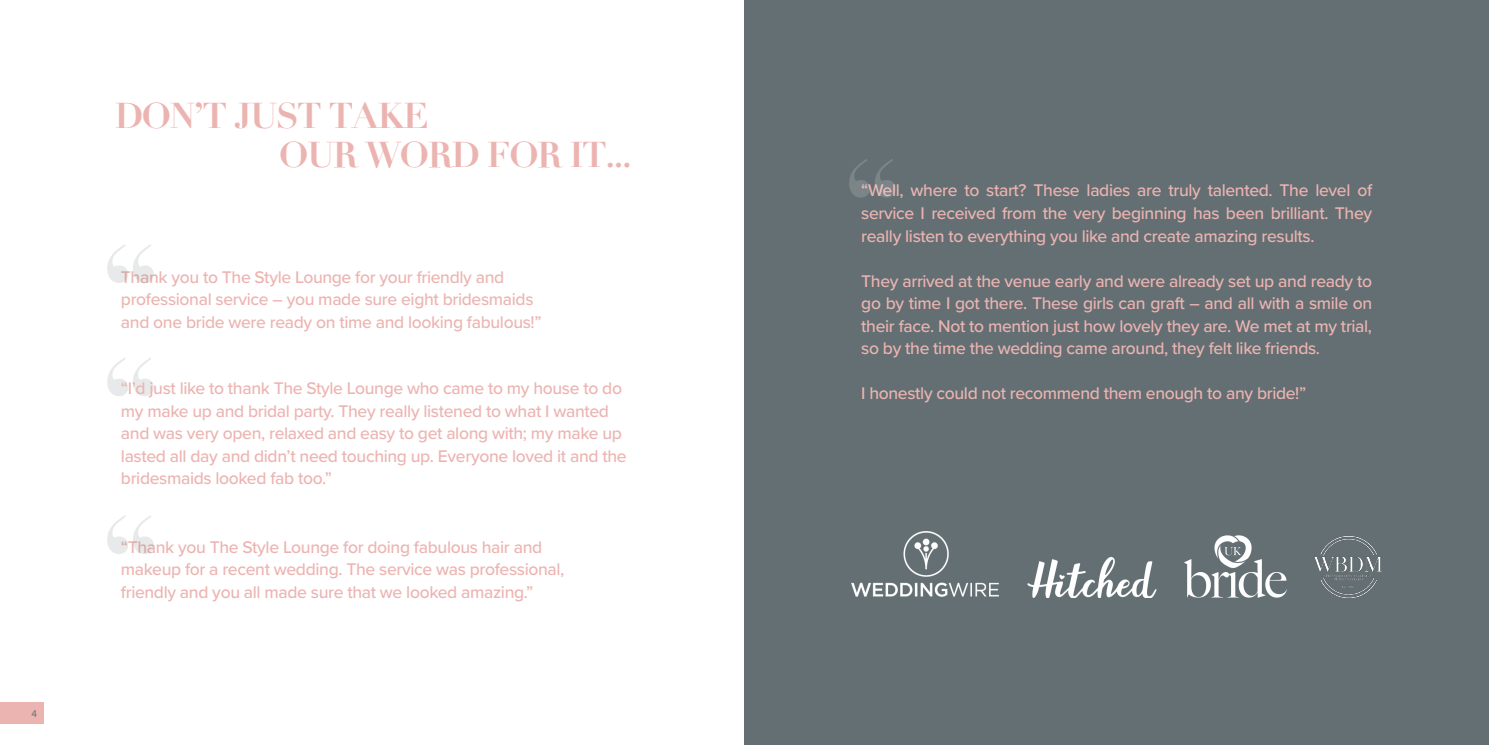
<style>
.page{position:relative;width:1489px;height:745px;background:#fff}
.page>*{position:absolute;margin:0;border:0;box-sizing:border-box;transform-origin:0 0}
.t1{font:700 35px "Didot";letter-spacing:-.04em;color:#ecb4b1}
.t2{font:500 17.5px/22.5px "Proxima Nova";letter-spacing:-.02em;color:#ecb4b1}
.t3{font:10px "Proxima Nova";color:#646f73}
</style>
<div class="page">
<div style="left:0;top:702px;width:43px;height:21px;background:#ecb4b1"></div>
<svg style="left:107px;top:358px;width:47px;height:38px"></svg>
<div style="left:744px;top:0;width:744px;height:744px;background:#646f73"></div>
<svg style="left:107px;top:244px;width:47px;height:39px"></svg>
<img style="left:851px;top:531px;width:147px;height:64px">
<img style="left:1027px;top:556px;width:130px;height:41px">
<svg style="left:107px;top:515px;width:47px;height:38px"></svg>
<img style="left:1184px;top:535px;width:102px;height:62px">
<img style="left:1314px;top:536px;width:67px;height:61px">
<svg style="left:849px;top:159px;width:46px;height:38px"></svg>
<p class="t3" style="left:32px;top:707px;width:7px">4</p>
<p class="t1" style="left:115px;top:93px;width:315px">DON’T JUST TAKE</p>
<p class="t1" style="left:279px;top:132px;width:354px">OUR WORD FOR IT...</p>
<p class="t2" style="left:121px;top:265px;width:422px">Thank you to The Style Lounge for your friendly and professional service – you made sure eight bridesmaids and one bride were ready on time and looking fabulous!”</p>
<p class="t2" style="left:121px;top:376px;width:507px">“I’d just like to thank The Style Lounge who came to my house to do my make up and bridal party. They really listened to what I wanted and was very open, relaxed and easy to get along with; my make up lasted all day and didn’t need touching up. Everyone loved it and the bridesmaids looked fab too.”</p>
<p class="t2" style="left:121px;top:534px;width:445px">“Thank you The Style Lounge for doing fabulous hair and makeup for a recent wedding. The service was professional, friendly and you all made sure that we looked amazing.”</p>
<p class="t2" style="left:861px;top:179px;width:512px;text-align:justify">“Well, where to start? These ladies are truly talented. The level of service I received from the very beginning has been brilliant. They really listen to everything you like and create amazing results.</p>
<p class="t2" style="left:861px;top:269px;width:512px;text-align:justify">They arrived at the venue early and were already set up and ready to go by time I got there. These girls can graft – and all with a smile on their face. Not to mention just how lovely they are. We met at my trial, so by the time the wedding came around, they felt like friends.</p>
<p class="t2" style="left:861px;top:381px;width:446px">I honestly could not recommend them enough to any bride!”</p>
</div>
